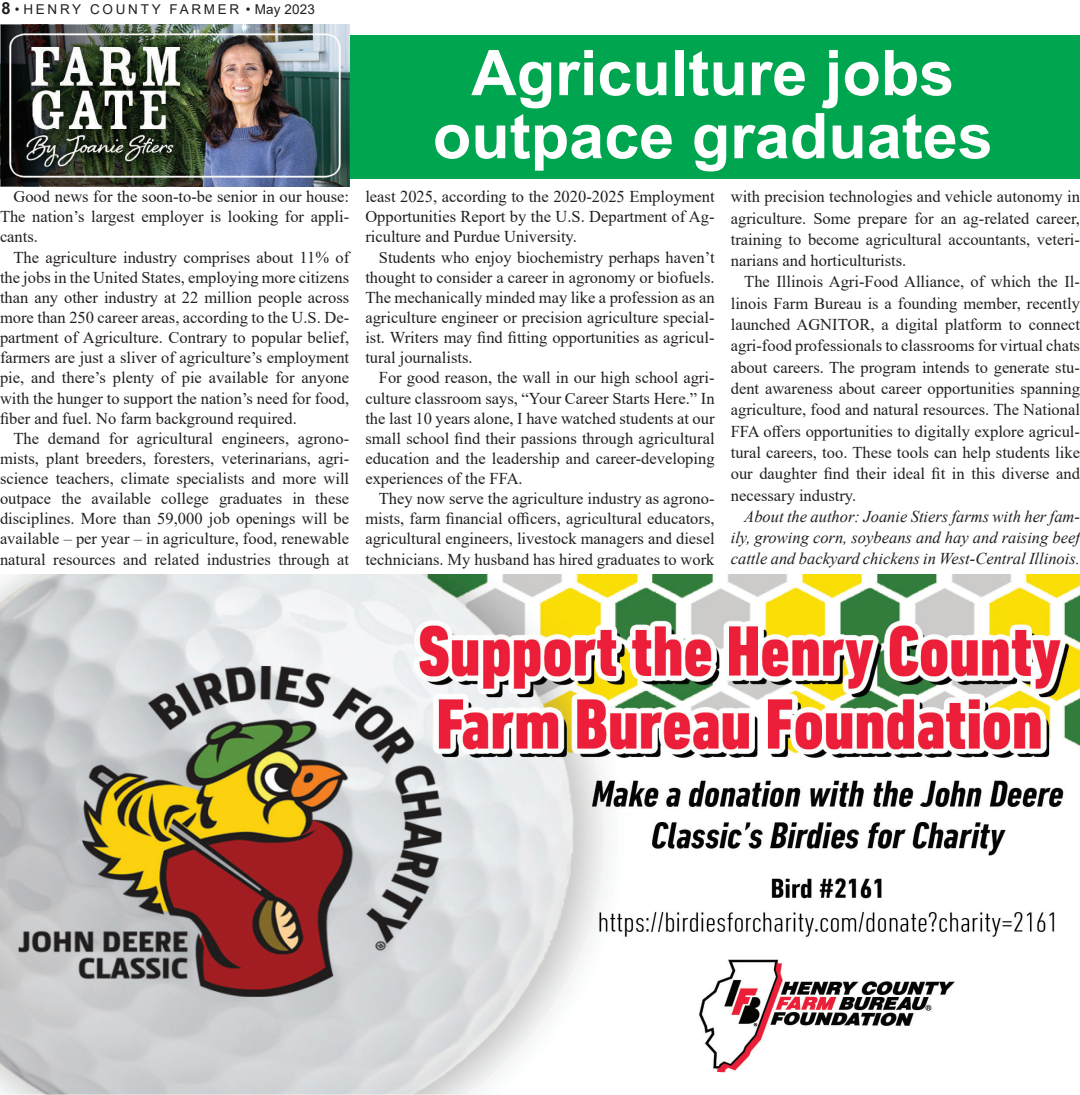
<style>
.page{position:relative;width:1080px;height:1095px;background:#fff}
.page>*{position:absolute;margin:0;border:0;box-sizing:border-box;transform-origin:0 0}
.t1{font:700 63px/63px "Arial";color:#fff;text-align:center}
.t2{font:16.5px/20.1px "Times New Roman";color:#231f20;text-align:justify}
.t3{font:italic 16.5px/21.3px "Times New Roman";color:#231f20;text-align:justify}
.t4{font:13.5px "Arial";letter-spacing:.2em;color:#231f20}
.s1{font-weight:700;font-size:16.5px}
</style>
<div class="page">
<div style="left:346px;top:35px;width:734px;height:143px;background:#00a54f"></div>
<img style="left:0;top:24px;width:350px;height:162px">
<img style="left:0;top:574px;width:1080px;height:520px">
<p class="t4" style="left:2px;top:0;width:315px"><span class="s1">8</span> • HENRY COUNTY FARMER • May 2023</p>
<p class="t2" style="left:0;top:186px;width:351px;text-indent:14px">Good news for the soon-to-be senior in our house:<br>The nation’s largest employer is looking for appli&shy;cants.</p>
<p class="t2" style="left:0;top:246px;width:351px;text-indent:14px">The agriculture industry comprises about 11% of the jobs in the United States, employing more citizens than any other industry at 22 million people across more than 250 career areas, according to the U.S. De&shy;partment of Agriculture. Contrary to popular belief, farmers are just a sliver of agriculture’s employment pie, and there’s plenty of pie available for anyone with the hunger to support the nation’s need for food, fiber and fuel. No farm background required.</p>
<p class="t2" style="left:0;top:427px;width:351px;text-indent:14px">The demand for agricultural engineers, agrono&shy;mists, plant breeders, foresters, veterinarians, agri&shy;science teachers, climate specialists and more will outpace the available college graduates in these disciplines. More than 59,000 job openings will be available – per year – in agriculture, food, renewable natural resources and related industries through at</p>
<h1 class="t1" style="left:433px;top:42px;width:562px">Agriculture jobs outpace graduates</h1>
<p class="t2" style="left:365px;top:186px;width:351px">least 2025, according to the 2020-2025 Employment Opportunities Report by the U.S. Department of Ag&shy;riculture and Purdue University.</p>
<p class="t2" style="left:365px;top:246px;width:351px;text-indent:13px">Students who enjoy biochemistry perhaps haven’t thought to consider a career in agronomy or biofuels.<br>The mechanically minded may like a profession as an agriculture engineer or precision agriculture special&shy;ist. Writers may find fitting opportunities as agricul&shy;tural journalists.</p>
<p class="t2" style="left:365px;top:367px;width:351px;text-indent:13px">For good reason, the wall in our high school agri&shy;culture classroom says, “Your Career Starts Here.” In the last 10 years alone, I have watched students at our small school find their passions through agricultural education and the leadership and career-developing experiences of the FFA.</p>
<p class="t2" style="left:365px;top:488px;width:351px;text-indent:13px">They now serve the agriculture industry as agrono&shy;mists, farm financial officers, agricultural educators, agricultural engineers, livestock managers and diesel technicians. My husband has hired graduates to work</p>
<p class="t2" style="left:731px;top:185px;width:351px;line-height:21.3px">with precision technologies and vehicle autonomy in agriculture. Some prepare for an ag-related career, training to become agricultural accountants, veteri&shy;narians and horticulturists.</p>
<p class="t2" style="left:731px;top:271px;width:351px;line-height:21.3px;text-indent:14px">The Illinois Agri-Food Alliance, of which the Il&shy;linois Farm Bureau is a founding member, recently launched AGNITOR, a digital platform to connect agri-food professionals to classrooms for virtual chats about careers. The program intends to generate stu&shy;dent awareness about career opportunities spanning agriculture, food and natural resources. The National FFA offers opportunities to digitally explore agricul&shy;tural careers, too. These tools can help students like our daughter find their ideal fit in this diverse and necessary industry.</p>
<p class="t3" style="left:731px;top:505px;width:351px;text-indent:14px">About the author: Joanie Stiers farms with her fam&shy;ily, growing corn, soybeans and hay and raising beef cattle and backyard chickens in West-Central Illinois.</p>
</div>
